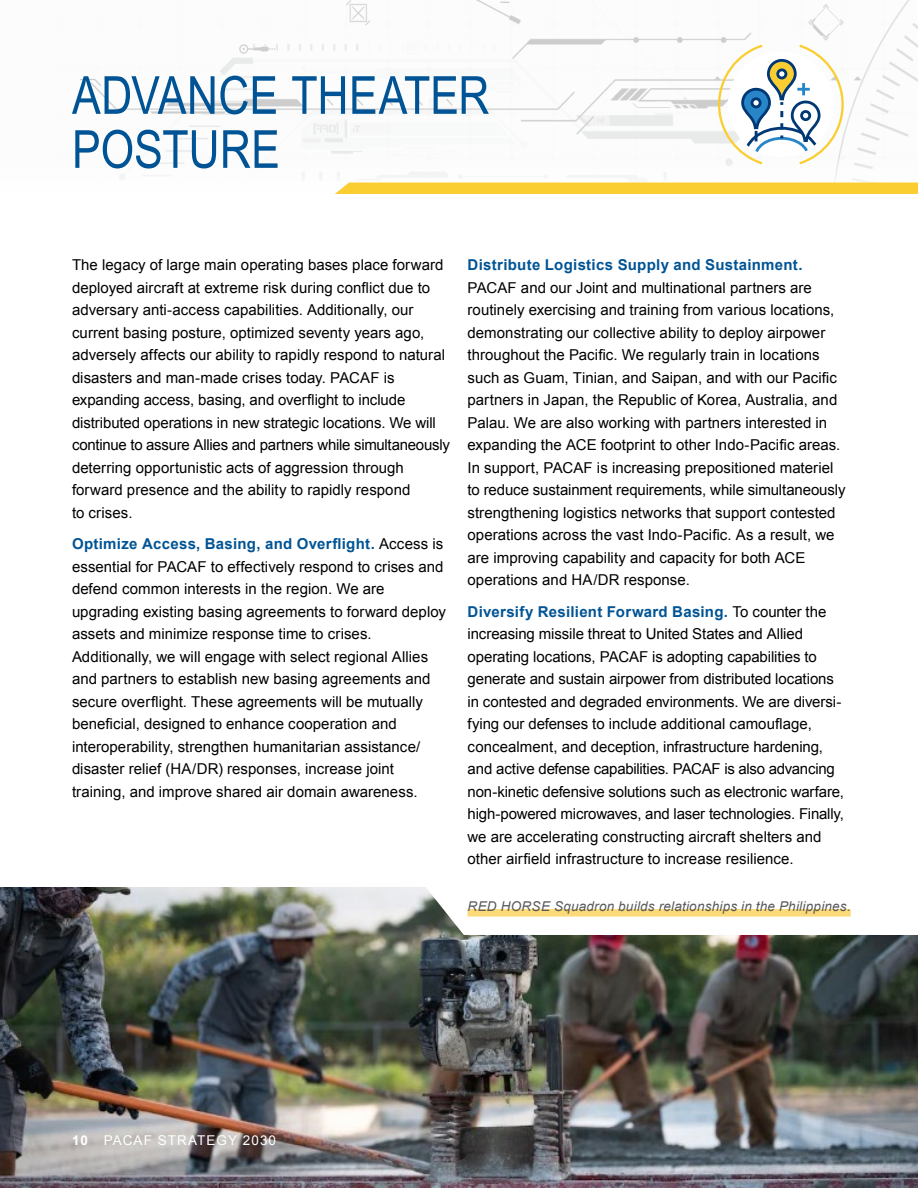
<style>
.page{position:relative;width:918px;height:1188px;background:#fff}
.page>*{position:absolute;margin:0;border:0;box-sizing:border-box;transform-origin:0 0}
.t1{font:52.5px/54px "Arial Narrow";color:#005495}
.t2{font:15px/22.5px "Arial";color:#000}
.t3{font:700 15px "Arial";letter-spacing:.02em;color:#005495}
.t4{font:italic 13.5px "Arial";letter-spacing:.015em;color:#58595b}
.t5{font:13.5px "Arial";letter-spacing:.08em;color:#fff}
.s1{font-weight:700;color:#005495}
.s2{font-weight:700}
</style>
<div class="page">
<img style="left:80px;top:0;width:838px;height:183px">
<div style="left:335px;top:183px;width:583px;height:11px;background:#facd30"></div>
<img style="left:0;top:887px;width:918px;height:301px">
<svg style="left:425px;top:887px;width:451px;height:48px"></svg>
<div style="left:876px;top:776px;width:42px;height:159px;background:#fff"></div>
<div style="left:468px;top:909px;width:383px;height:8px;background:#fcda77"></div>
<svg style="left:717px;top:43px;width:128px;height:123px"></svg>
<div style="left:778px;top:70px;width:8px;height:8px;background:#fff;border-radius:50%"></div>
<div style="left:776px;top:68px;width:11px;height:11px;border:3px solid #003876;border-radius:50%"></div>
<h1 class="t1" style="left:72px;top:66px;width:419px">ADVANCE THEATER<br>POSTURE</h1>
<p class="t2" style="left:72px;top:254px;width:379px">The legacy of large main operating bases place forward deployed aircraft at extreme risk during conflict due to adversary anti-access capabilities. Additionally, our current basing posture, optimized seventy years ago, adversely affects our ability to rapidly respond to natural disasters and man-made crises today. PACAF is expanding access, basing, and overflight to include distributed operations in new strategic locations. We will continue to assure Allies and partners while simultaneously deterring opportunistic acts of aggression through forward presence and the ability to rapidly respond<br>to crises.</p>
<p class="t2" style="left:72px;top:533px;width:376px"><span class="s1">Optimize Access, Basing, and Overflight.</span> Access is essential for PACAF to effectively respond to crises and defend common interests in the region. We are upgrading existing basing agreements to forward deploy assets and minimize response time to crises.<br>Additionally, we will engage with select regional Allies and partners to establish new basing agreements and secure overflight. These agreements will be mutually beneficial, designed to enhance cooperation and interoperability, strengthen humanitarian assistance/ disaster relief (HA/DR) responses, increase joint training, and improve shared air domain awareness.</p>
<p class="t3" style="left:468px;top:255px;width:337px">Distribute Logistics Supply and Sustainment.</p>
<p class="t2" style="left:468px;top:276px;width:379px">PACAF and our Joint and multinational partners are routinely exercising and training from various locations, demonstrating our collective ability to deploy airpower throughout the Pacific. We regularly train in locations such as Guam, Tinian, and Saipan, and with our Pacific partners in Japan, the Republic of Korea, Australia, and Palau. We are also working with partners interested in expanding the ACE footprint to other Indo-Pacific areas.<br>In support, PACAF is increasing prepositioned materiel to reduce sustainment requirements, while simultaneously strengthening logistics networks that support contested operations across the vast Indo-Pacific. As a result, we are improving capability and capacity for both ACE operations and HA/DR response.</p>
<p class="t2" style="left:468px;top:600px;width:378px"><span class="s1">Diversify Resilient Forward Basing.</span> To counter the increasing missile threat to United States and Allied operating locations, PACAF is adopting capabilities to generate and sustain airpower from distributed locations in contested and degraded environments. We are diversi&shy;fying our defenses to include additional camouflage, concealment, and deception, infrastructure hardening, and active defense capabilities. PACAF is also advancing non-kinetic defensive solutions such as electronic warfare, high-powered microwaves, and laser technologies. Finally, we are accelerating constructing aircraft shelters and other airfield infrastructure to increase resilience.</p>
<p class="t4" style="left:468px;top:898px;width:385px">RED HORSE Squadron builds relationships in the Philippines.</p>
<p class="t5" style="left:72px;top:1132px;width:206px"><span class="s2">10</span> PACAF STRATEGY 2030</p>
</div>
